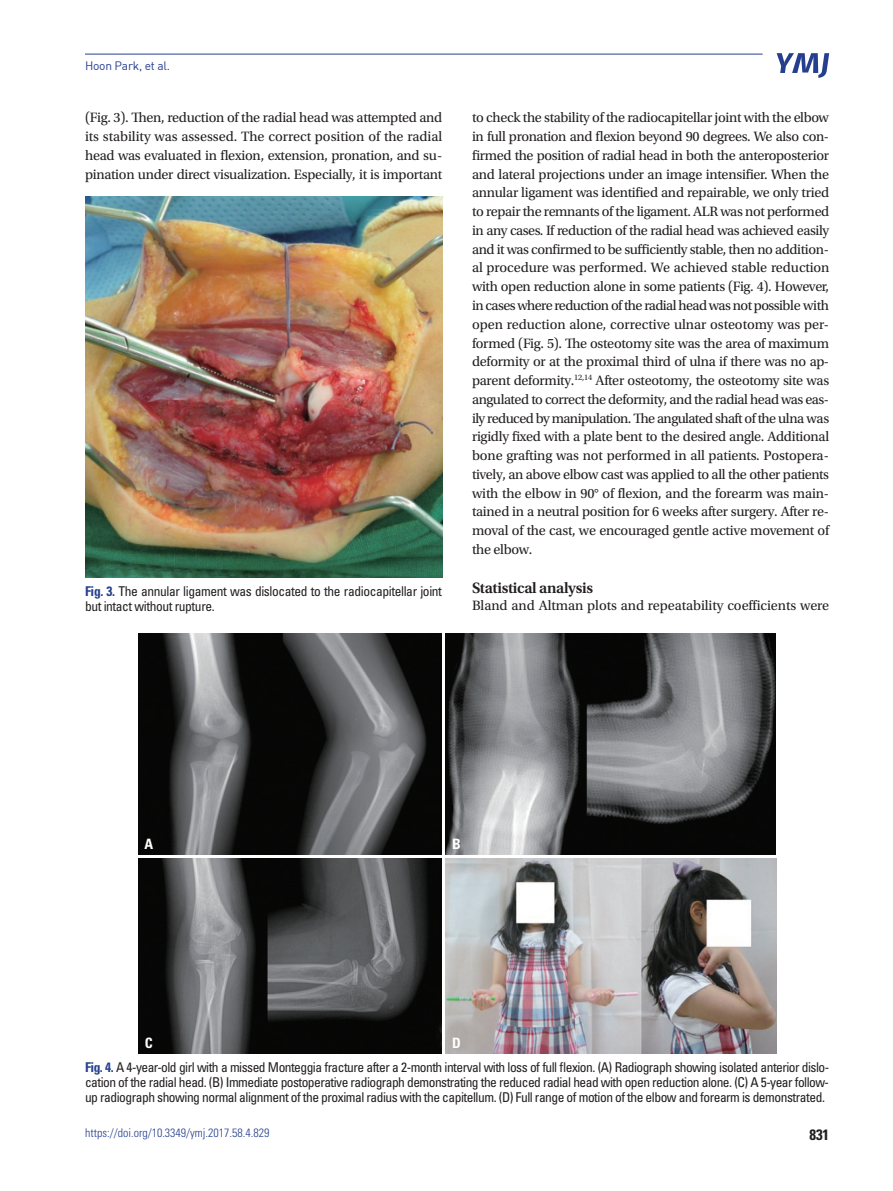
<style>
.page{position:relative;width:893px;height:1191px;background:#fff}
.page>*{position:absolute;margin:0;border:0;box-sizing:border-box;transform-origin:0 0}
._1_제목{font:600 15.75px "Utopia Std";letter-spacing:-.02em;color:#231f20}
.t1{font:700 condensed 15px "Univers LT Std";color:#231f20}
.본문1{font:14.25px/18.8px "Utopia Std";letter-spacing:-.015em;color:#231f20;text-align:justify}
.t2{font:700 condensed 14.25px "Univers LT Std";color:#fff}
.그림제목{font:condensed 13.5px/15px "Univers LT Std";letter-spacing:-.03em;color:#231f20}
.t3{font:300 condensed 12px "Univers LT Std";color:#253f8e}
.t4{font:12px "Dinreg";letter-spacing:-.02em;color:#253f8e}
.s1{font-weight:700;color:#253f8e}
</style>
<div class="page">
<svg style="left:777px;top:53px;width:52px;height:25px"></svg>
<hr style="left:85px;top:54px;width:678px;height:1px;background:#253f8e">
<img style="left:85px;top:196px;width:357px;height:382px">
<img style="left:138px;top:633px;width:303px;height:221px">
<img style="left:445px;top:633px;width:331px;height:221px">
<img style="left:138px;top:858px;width:304px;height:195px">
<img style="left:446px;top:858px;width:330px;height:195px">
<p class="t4" style="left:85px;top:58px;width:86px">Hoon Park, et al.</p>
<p class="본문1" style="left:85px;top:109px;width:359px">(Fig. 3). Then, reduction of the radial head was attempted and its stability was assessed. The correct position of the radial head was evaluated in flexion, extension, pronation, and su&shy;pination under direct visualization. Especially, it is important</p>
<p class="본문1" style="left:472px;top:109px;width:359px">to check the stability of the radiocapitellar joint with the elbow in full pronation and flexion beyond 90 degrees. We also con&shy;firmed the position of radial head in both the anteroposterior and lateral projections under an image intensifier. When the annular ligament was identified and repairable, we only tried to repair the remnants of the ligament. ALR was not performed in any cases. If reduction of the radial head was achieved easily and it was confirmed to be sufficiently stable, then no addition&shy;al procedure was performed. We achieved stable reduction with open reduction alone in some patients (Fig. 4). However, in cases where reduction of the radial head was not possible with open reduction alone, corrective ulnar osteotomy was per&shy;formed (Fig. 5). The osteotomy site was the area of maximum deformity or at the proximal third of ulna if there was no ap&shy;parent deformity.<sup>12,14</sup> After osteotomy, the osteotomy site was angulated to correct the deformity, and the radial head was eas&shy;ily reduced by manipulation. The angulated shaft of the ulna was rigidly fixed with a plate bent to the desired angle. Additional bone grafting was not performed in all patients. Postopera&shy;tively, an above elbow cast was applied to all the other patients with the elbow in 90° of flexion, and the forearm was main&shy;tained in a neutral position for 6 weeks after surgery. After re&shy;moval of the cast, we encouraged gentle active movement of the elbow.</p>
<p class="_1_제목" style="left:472px;top:578px;width:122px">Statistical analysis</p>
<p class="본문1" style="left:472px;top:596px;width:359px">Bland and Altman plots and repeatability coefficients were</p>
<p class="그림제목" style="left:85px;top:584px;width:358px"><span class="s1">Fig. 3.</span> The annular ligament was dislocated to the radiocapitellar joint but intact without rupture.</p>
<p class="t2" style="left:144px;top:835px;width:10px">A</p>
<p class="t2" style="left:452px;top:835px;width:10px">B</p>
<p class="t2" style="left:145px;top:1034px;width:9px">C</p>
<p class="t2" style="left:452px;top:1034px;width:10px">D</p>
<p class="그림제목" style="left:85px;top:1059px;width:746px;text-align:justify"><span class="s1">Fig. 4.</span> A 4-year-old girl with a missed Monteggia fracture after a 2-month interval with loss of full flexion. (A) Radiograph showing isolated anterior dislo&shy;cation of the radial head. (B) Immediate postoperative radiograph demonstrating the reduced radial head with open reduction alone. (C) A 5-year follow&shy;up radiograph showing normal alignment of the proximal radius with the capitellum. (D) Full range of motion of the elbow and forearm is demonstrated.</p>
<p class="t3" style="left:85px;top:1125px;width:186px">https://doi.org/10.3349/ymj.2017.58.4.829</p>
<p class="t1" style="left:809px;top:1125px;width:21px">831</p>
</div>
